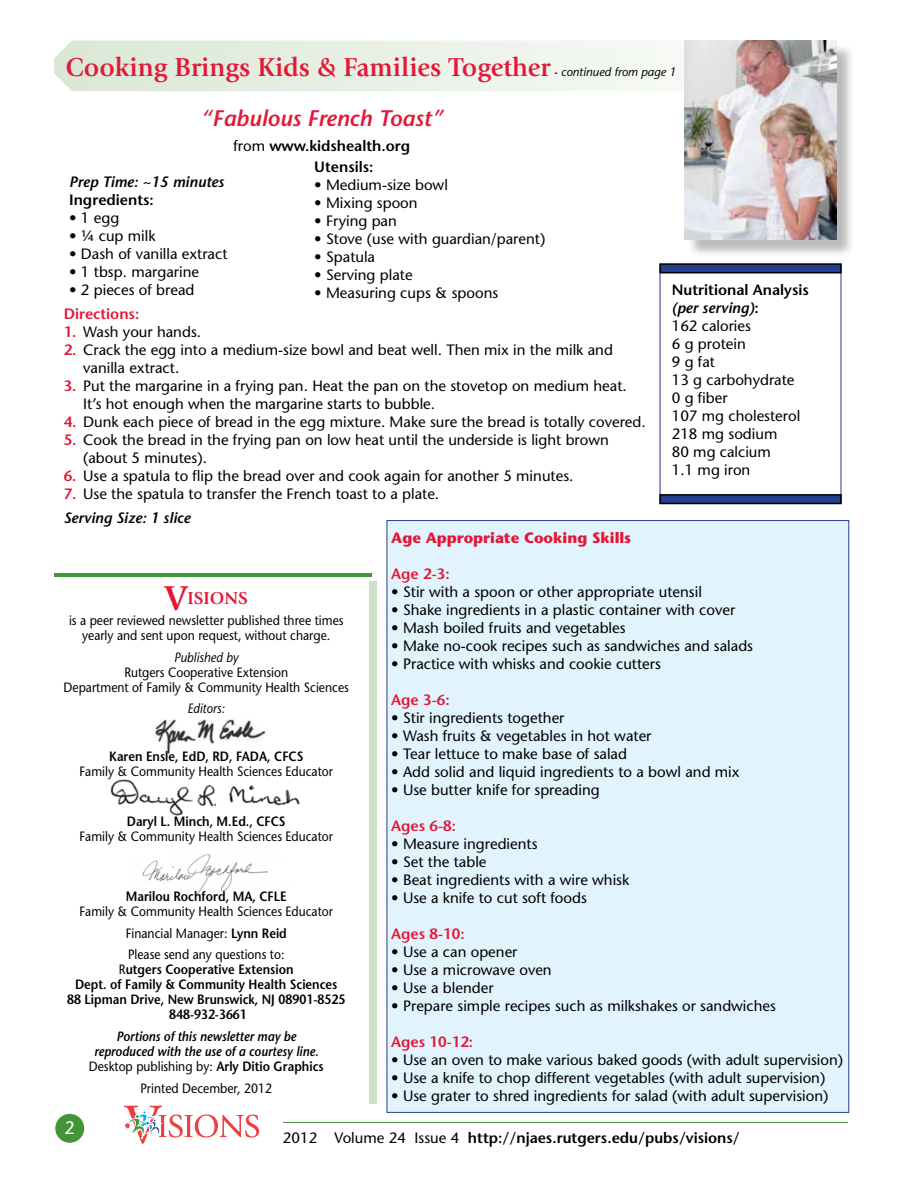
<style>
.page{position:relative;width:918px;height:1188px;background:#fff}
.page>*{position:absolute;margin:0;border:0;box-sizing:border-box;transform-origin:0 0}
.t1{font:700 27px "Giovanni";color:#e31837}
.t2{font:italic 600 22.5px "Stone Sans";color:#e31837}
.t3{font:700 18px "Giovanni";color:#e31837}
.t4{font:18px "Stone Sans";color:#fff}
.t5{font:15px/18px "Stone Sans";color:#000}
.t6{font:600 15px "Stone Sans";color:#000}
.t7{font:600 15px "Stone Sans";color:#e31837}
.t8{font:700 15px "Stone Sans";color:#e31837}
.t9{font:italic 600 15px "Stone Sans";color:#000}
.t10{font:13.5px/15px "Stone Sans";color:#000;text-align:center;scale:.9 1}
.t11{font:600 13.5px/15px "Stone Sans";color:#000;text-align:center;scale:.9 1}
.t12{font:italic 600 13.5px/15px "Stone Sans";color:#000;text-align:center;scale:.9 1}
.t13{font:italic 13.5px "Stone Sans";color:#000;scale:.9 1}
.t14{font:italic 12px "Stone Sans";color:#000}
.s1{font-weight:400}
.s2{font-weight:600}
.s3{font-weight:600;font-style:italic}
.s4{font-weight:600;color:#e31837}
.s5{font-size:36px}
.s6{font-weight:400;font-style:normal}
.s7{font-style:normal}
</style>
<div class="page">
<div style="left:55px;top:1114px;width:29px;height:29px;background:#439539;border-radius:50%"></div>
<svg style="left:124px;top:1106px;width:135px;height:38px"></svg>
<hr style="left:283px;top:1122px;width:565px;height:1px;background:#439539">
<div style="left:387px;top:520px;width:462px;height:593px;background:#e1f4fd;border:1px solid #25408f"></div>
<img style="left:110px;top:779px;width:190px;height:37px">
<hr style="left:54px;top:573px;width:318px;height:4px;background:#439539">
<div style="left:369px;top:581px;width:7px;height:523px;background:#cddfc6"></div>
<img style="left:155px;top:719px;width:111px;height:35px">
<img style="left:142px;top:854px;width:126px;height:42px">
<svg style="left:54px;top:40px;width:783px;height:51px"></svg>
<div style="left:687px;top:43px;width:168px;height:215px;background:#000;opacity:.27"></div>
<img style="left:685px;top:40px;width:151px;height:200px">
<div style="left:659px;top:265px;width:183px;height:239px;border:2px solid #7578b0"></div>
<div style="left:660px;top:264px;width:181px;height:9px;background:#25408f"></div>
<div style="left:659px;top:263px;width:183px;height:10px;border:2px solid #000"></div>
<div style="left:660px;top:495px;width:181px;height:8px;background:#25408f"></div>
<div style="left:659px;top:494px;width:183px;height:10px;border:2px solid #000"></div>
<h1 class="t1" style="left:66px;top:51px;width:486px">Cooking Brings Kids &amp; Families Together</h1>
<p class="t14" style="left:554px;top:64px;width:124px">- continued from page 1</p>
<h2 class="t2" style="left:201px;top:104px;width:243px">“Fabulous French Toast”</h2>
<p class="t6" style="left:233px;top:136px;width:178px"><span class="s1">from</span> www.kidshealth.org</p>
<p class="t9" style="left:69px;top:172px;width:156px">Prep Time: ~15 minutes</p>
<p class="t6" style="left:69px;top:190px;width:86px">Ingredients:</p>
<p class="t5" style="left:69px;top:208px;width:52px">• 1 egg</p>
<p class="t5" style="left:69px;top:226px;width:88px">• ¼ cup milk</p>
<p class="t5" style="left:69px;top:244px;width:160px">• Dash of vanilla extract</p>
<p class="t5" style="left:69px;top:262px;width:131px">• 1 tbsp. margarine</p>
<p class="t5" style="left:69px;top:280px;width:127px">• 2 pieces of bread</p>
<p class="t6" style="left:314px;top:157px;width:61px">Utensils:</p>
<p class="t5" style="left:314px;top:175px;width:135px">• Medium-size bowl</p>
<p class="t5" style="left:314px;top:193px;width:105px">• Mixing spoon</p>
<p class="t5" style="left:314px;top:211px;width:84px">• Frying pan</p>
<p class="t5" style="left:314px;top:229px;width:233px">• Stove (use with guardian/parent)</p>
<p class="t5" style="left:314px;top:247px;width:62px">• Spatula</p>
<p class="t5" style="left:314px;top:265px;width:100px">• Serving plate</p>
<p class="t5" style="left:314px;top:283px;width:186px">• Measuring cups &amp; spoons</p>
<p class="t5" style="left:672px;top:281px;width:139px"><span class="s2">Nutritional Analysis </span><span class="s3">(per serving)</span><span class="s2">:<br></span>162 calories<br>6 g protein<br>9 g fat<br>13 g carbohydrate<br>0 g fiber<br>107 mg cholesterol<br>218 mg sodium<br>80 mg calcium<br>1.1 mg iron</p>
<p class="t7" style="left:64px;top:304px;width:77px">Directions:</p>
<p class="t5" style="left:64px;top:322px;width:139px"><span class="s4">1.</span> Wash your hands.</p>
<p class="t5" style="left:83px;top:340px;width:531px;text-indent:-20px"><span class="s4">2.</span> Crack the egg into a medium-size bowl and beat well. Then mix in the milk and vanilla extract.</p>
<p class="t5" style="left:83px;top:376px;width:545px;text-indent:-20px"><span class="s4">3.</span> Put the margarine in a frying pan. Heat the pan on the stovetop on medium heat.<br>It’s hot enough when the margarine starts to bubble.</p>
<p class="t5" style="left:64px;top:412px;width:584px"><span class="s4">4.</span> Dunk each piece of bread in the egg mixture. Make sure the bread is totally covered.</p>
<p class="t5" style="left:83px;top:430px;width:527px;text-indent:-20px"><span class="s4">5.</span> Cook the bread in the frying pan on low heat until the underside is light brown (about 5 minutes).</p>
<p class="t5" style="left:64px;top:466px;width:511px"><span class="s4">6.</span> Use a spatula to flip the bread over and cook again for another 5 minutes.</p>
<p class="t5" style="left:64px;top:481px;width:377px;line-height:24px"><span class="s4">7.</span> Use the spatula to transfer the French toast to a plate.<br><span class="s3">Serving Size: 1 slice</span></p>
<p class="t8" style="left:391px;top:528px;width:241px">Age Appropriate Cooking Skills</p>
<p class="t7" style="left:391px;top:564px;width:60px">Age 2-3:</p>
<p class="t5" style="left:391px;top:583px;width:312px">• Stir with a spoon or other appropriate utensil</p>
<p class="t5" style="left:391px;top:601px;width:346px">• Shake ingredients in a plastic container with cover</p>
<p class="t5" style="left:391px;top:619px;width:236px">• Mash boiled fruits and vegetables</p>
<p class="t5" style="left:391px;top:637px;width:363px">• Make no-cook recipes such as sandwiches and salads</p>
<p class="t5" style="left:391px;top:655px;width:271px">• Practice with whisks and cookie cutters</p>
<p class="t7" style="left:391px;top:690px;width:60px">Age 3-6:</p>
<p class="t5" style="left:391px;top:709px;width:175px">• Stir ingredients together</p>
<p class="t5" style="left:391px;top:727px;width:262px">• Wash fruits &amp; vegetables in hot water</p>
<p class="t5" style="left:391px;top:745px;width:237px">• Tear lettuce to make base of salad</p>
<p class="t5" style="left:391px;top:763px;width:350px">• Add solid and liquid ingredients to a bowl and mix</p>
<p class="t5" style="left:391px;top:781px;width:210px">• Use butter knife for spreading</p>
<p class="t7" style="left:391px;top:816px;width:66px">Ages 6-8:</p>
<p class="t5" style="left:391px;top:835px;width:148px">• Measure ingredients</p>
<p class="t5" style="left:391px;top:853px;width:97px">• Set the table</p>
<p class="t5" style="left:391px;top:871px;width:240px">• Beat ingredients with a wire whisk</p>
<p class="t5" style="left:391px;top:889px;width:197px">• Use a knife to cut soft foods</p>
<p class="t7" style="left:391px;top:924px;width:75px">Ages 8-10:</p>
<p class="t5" style="left:391px;top:943px;width:128px">• Use a can opener</p>
<p class="t5" style="left:391px;top:961px;width:162px">• Use a microwave oven</p>
<p class="t5" style="left:391px;top:979px;width:104px">• Use a blender</p>
<p class="t5" style="left:391px;top:997px;width:386px">• Prepare simple recipes such as milkshakes or sandwiches</p>
<p class="t7" style="left:391px;top:1032px;width:84px">Ages 10-12:</p>
<p class="t5" style="left:391px;top:1051px;width:453px">• Use an oven to make various baked goods (with adult supervision)</p>
<p class="t5" style="left:391px;top:1069px;width:436px">• Use a knife to chop different vegetables (with adult supervision)</p>
<p class="t5" style="left:391px;top:1087px;width:439px">• Use grater to shred ingredients for salad (with adult supervision)</p>
<p class="t3" style="left:165px;top:588px;width:85px"><span class="s5">V</span>ISIONS</p>
<p class="t10" style="left:69px;top:613px;width:307px">is a peer reviewed newsletter published three times yearly and sent upon request, without charge.</p>
<p class="t13" style="left:174px;top:649px;width:73px">Published by</p>
<p class="t10" style="left:64px;top:664px;width:319px">Rutgers Cooperative Extension<br>Department of Family &amp; Community Health Sciences</p>
<p class="t13" style="left:188px;top:700px;width:43px">Editors:</p>
<p class="t11" style="left:109px;top:749px;width:217px">Karen Ensle, EdD, RD, FADA, CFCS</p>
<p class="t10" style="left:79px;top:764px;width:283px">Family &amp; Community Health Sciences Educator</p>
<p class="t11" style="left:127px;top:814px;width:178px">Daryl L. Minch, M.Ed., CFCS</p>
<p class="t10" style="left:79px;top:829px;width:283px">Family &amp; Community Health Sciences Educator</p>
<p class="t11" style="left:126px;top:889px;width:180px">Marilou Rochford, MA, CFLE</p>
<p class="t10" style="left:79px;top:900px;width:283px;line-height:21.8px">Family &amp; Community Health Sciences Educator<br>Financial Manager: <span class="s2">Lynn Reid<br></span>Please send any questions to:</p>
<p class="t11" style="left:67px;top:962px;width:311px"><span class="s1">R</span>utgers Cooperative Extension<br>Dept. of Family &amp; Community Health Sciences 88 Lipman Drive, New Brunswick, NJ 08901-8525<br>848-932-3661</p>
<p class="t12" style="left:89px;top:1029px;width:262px">Portions of this newsletter may be reproduced with the use of a courtesy line.<br><span class="s6">Desktop publishing by:</span> <span class="s7">Arly Ditio Graphics</span></p>
<p class="t10" style="left:140px;top:1081px;width:148px">Printed December, 2012</p>
<p class="t4" style="left:65px;top:1117px;width:12px">2</p>
<p class="t6" style="left:283px;top:1128px;width:458px"><span class="s1">2012 Volume 24 Issue 4</span> http://njaes.rutgers.edu/pubs/visions/</p>
</div>
